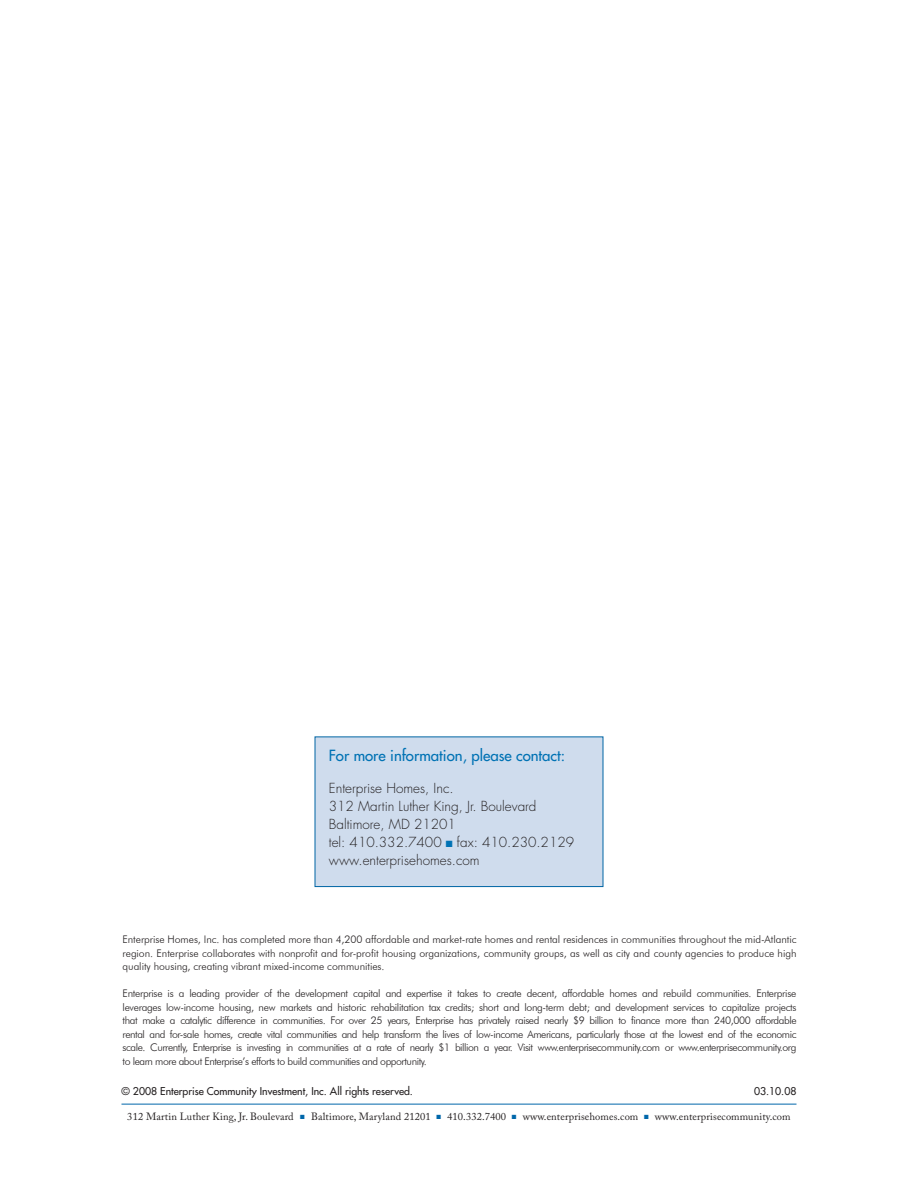
<style>
.page{position:relative;width:918px;height:1188px;background:#fff}
.page>*{position:absolute;margin:0;border:0;box-sizing:border-box;transform-origin:0 0}
.t1{font:15px "Futura";color:#0072b4}
.t2{font:300 13.5px/18px "Futura";color:#231f20}
.t3{font:300 10.5px/13.5px "Futura BT";letter-spacing:-.025em;color:#231f20;text-align:justify}
.t4{font:10.5px "Adobe Caslon Pro";letter-spacing:.01em;color:#231f20}
.t5{font:10.5px "Futura";color:#231f20}
</style>
<div class="page">
<hr style="left:122px;top:1104px;width:674px;height:1px;background:#0067aa">
<div style="left:315px;top:737px;width:288px;height:150px;background:#cfdced"></div>
<div style="left:315px;top:736px;width:288px;height:151px;border:1px solid #0065a4"></div>
<h1 class="t1" style="left:329px;top:746px;width:238px">For more information, please contact:</h1>
<p class="t2" style="left:329px;top:779px;width:247px">Enterprise Homes, Inc.<br>312 Martin Luther King, Jr. Boulevard<br>Baltimore, MD 21201<br>tel: 410.332.7400 fax: 410.230.2129 www.enterprisehomes.com</p>
<p class="t3" style="left:123px;top:933px;width:675px">Enterprise Homes, Inc. has completed more than 4,200 affordable and market-rate homes and rental residences in communities throughout the mid-Atlantic region. Enterprise collaborates with nonprofit and for-profit housing organizations, community groups, as well as city and county agencies to produce high quality housing, creating vibrant mixed-income communities.</p>
<p class="t3" style="left:123px;top:987px;width:675px">Enterprise is a leading provider of the development capital and expertise it takes to create decent, affordable homes and rebuild communities. Enterprise leverages low-income housing, new markets and historic rehabilitation tax credits; short and long-term debt; and development services to capitalize projects that make a catalytic difference in communities. For over 25 years, Enterprise has privately raised nearly $9 billion to finance more than 240,000 affordable rental and for-sale homes, create vital communities and help transform the lives of low-income Americans, particularly those at the lowest end of the economic scale. Currently, Enterprise is investing in communities at a rate of nearly $1 billion a year. Visit www.enterprisecommunity.com or www.enterprisecommunity.org to learn more about Enterprise’s efforts to build communities and opportunity.</p>
<p class="t5" style="left:122px;top:1084px;width:293px">© 2008 Enterprise Community Investment, Inc. All rights reserved.</p>
<p class="t5" style="left:754px;top:1084px;width:44px">03.10.08</p>
<p class="t4" style="left:127px;top:1110px;width:168px">312 Martin Luther King, Jr. Boulevard</p>
<p class="t4" style="left:311px;top:1110px;width:121px">Baltimore, Maryland 21201</p>
<p class="t4" style="left:447px;top:1110px;width:60px">410.332.7400</p>
<p class="t4" style="left:523px;top:1110px;width:117px">www.enterprisehomes.com</p>
<p class="t4" style="left:655px;top:1110px;width:137px">www.enterprisecommunity.com</p>
</div>
